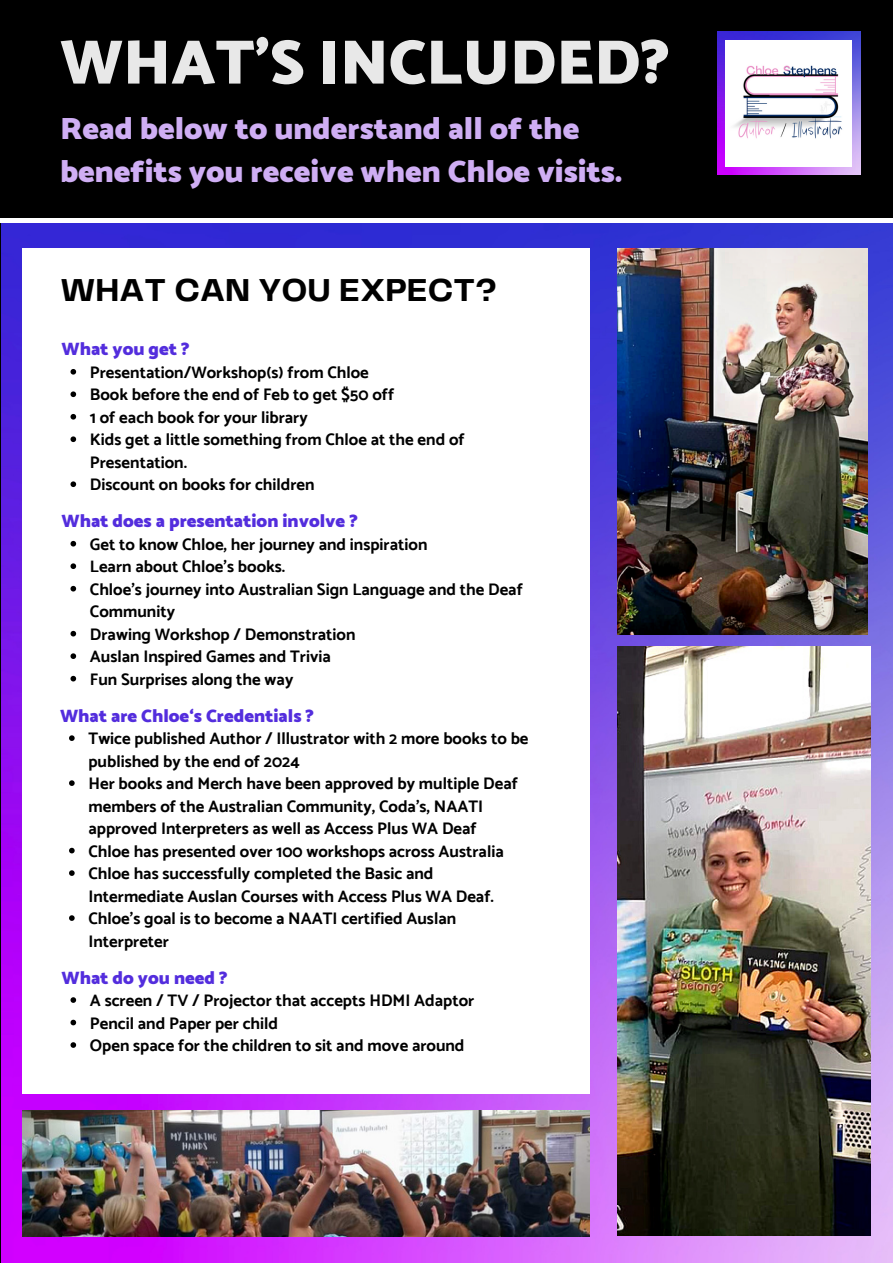
<style>
.page{position:relative;width:893px;height:1264px;background:#fff}
.page>*{position:absolute;margin:0;border:0;box-sizing:border-box;transform-origin:0 0}
.t1{font:900 63px "Catamaran";color:#e8e8e8}
.t2{font:700 33px "Telegraf";color:#000}
.t3{font:900 31.2px/42.9px "Catamaran";color:#cfaef4}
.t4{font:900 18.15px "Catamaran";color:#532ddd}
.t5{font:700 16.65px/22.5px "Catamaran";color:#000}
</style>
<div class="page">
<div style="left:0;top:0;width:892px;height:1262px;background:#000"></div>
<img style="left:1px;top:222px;width:891px;height:1040px">
<div style="left:22px;top:248px;width:567px;height:845px;background:#fff"></div>
<img style="left:617px;top:646px;width:253px;height:589px">
<img style="left:22px;top:1110px;width:567px;height:126px">
<img style="left:617px;top:248px;width:250px;height:386px">
<img style="left:717px;top:32px;width:142px;height:143px">
<img style="left:725px;top:40px;width:126px;height:126px">
<hr style="left:0;top:218px;width:892px;height:4px;background:#fff">
<svg style="left:70px;top:369px;width:6px;height:5px"></svg>
<svg style="left:70px;top:391px;width:6px;height:6px"></svg>
<svg style="left:70px;top:414px;width:6px;height:5px"></svg>
<svg style="left:70px;top:436px;width:6px;height:6px"></svg>
<svg style="left:70px;top:481px;width:6px;height:6px"></svg>
<svg style="left:70px;top:541px;width:6px;height:5px"></svg>
<svg style="left:70px;top:563px;width:6px;height:6px"></svg>
<svg style="left:70px;top:586px;width:6px;height:5px"></svg>
<svg style="left:70px;top:631px;width:6px;height:5px"></svg>
<svg style="left:70px;top:653px;width:6px;height:6px"></svg>
<svg style="left:70px;top:676px;width:6px;height:5px"></svg>
<svg style="left:69px;top:735px;width:6px;height:6px"></svg>
<svg style="left:69px;top:780px;width:6px;height:6px"></svg>
<svg style="left:69px;top:847px;width:6px;height:6px"></svg>
<svg style="left:69px;top:870px;width:6px;height:5px"></svg>
<svg style="left:69px;top:915px;width:6px;height:5px"></svg>
<svg style="left:70px;top:997px;width:6px;height:5px"></svg>
<svg style="left:70px;top:1019px;width:6px;height:6px"></svg>
<svg style="left:70px;top:1042px;width:6px;height:5px"></svg>
<p class="t1" style="left:60px;top:14px;width:611px">WHAT'S INCLUDED?</p>
<p class="t3" style="left:60px;top:109px;width:564px">Read below to understand all of the benefits you receive when Chloe visits.</p>
<p class="t2" style="left:60px;top:275px;width:438px">WHAT CAN YOU EXPECT?</p>
<p class="t4" style="left:61px;top:335px;width:130px">What you get ?</p>
<p class="t5" style="left:90px;top:361px;width:280px">Presentation/Workshop(s) from Chloe</p>
<p class="t5" style="left:90px;top:383px;width:306px">Book before the end of Feb to get $50 off</p>
<p class="t5" style="left:90px;top:406px;width:219px">1 of each book for your library</p>
<p class="t5" style="left:90px;top:428px;width:376px">Kids get a little something from Chloe at the end of<br>Presentation.</p>
<p class="t5" style="left:90px;top:473px;width:226px">Discount on books for children</p>
<p class="t4" style="left:61px;top:507px;width:298px">What does a presentation involve ?</p>
<p class="t5" style="left:90px;top:533px;width:339px">Get to know Chloe, her journey and inspiration</p>
<p class="t5" style="left:90px;top:555px;width:197px">Learn about Chloe’s books.</p>
<p class="t5" style="left:90px;top:578px;width:434px">Chloe’s journey into Australian Sign Language and the Deaf<br>Community</p>
<p class="t5" style="left:90px;top:623px;width:267px">Drawing Workshop / Demonstration</p>
<p class="t5" style="left:90px;top:645px;width:242px">Auslan Inspired Games and Trivia</p>
<p class="t5" style="left:90px;top:668px;width:205px">Fun Surprises along the way</p>
<p class="t4" style="left:60px;top:702px;width:255px">What are Chloe‘s Credentials ?</p>
<p class="t5" style="left:88px;top:727px;width:441px">Twice published Author / Illustrator with 2 more books to be published by the end of 2024</p>
<p class="t5" style="left:88px;top:772px;width:431px">Her books and Merch have been approved by multiple Deaf members of the Australian Community, Coda’s, NAATI approved Interpreters as well as Access Plus WA Deaf</p>
<p class="t5" style="left:88px;top:839px;width:417px">Chloe has presented over 100 workshops across Australia</p>
<p class="t5" style="left:88px;top:862px;width:407px">Chloe has successfully completed the Basic and<br>Intermediate Auslan Courses with Access Plus WA Deaf.</p>
<p class="t5" style="left:88px;top:907px;width:369px">Chloe’s goal is to become a NAATI certified Auslan<br>Interpreter</p>
<p class="t4" style="left:61px;top:963px;width:168px">What do you need ?</p>
<p class="t5" style="left:90px;top:989px;width:386px">A screen / TV / Projector that accepts HDMI Adaptor</p>
<p class="t5" style="left:90px;top:1011px;width:190px">Pencil and Paper per child</p>
<p class="t5" style="left:90px;top:1034px;width:376px">Open space for the children to sit and move around</p>
</div>
